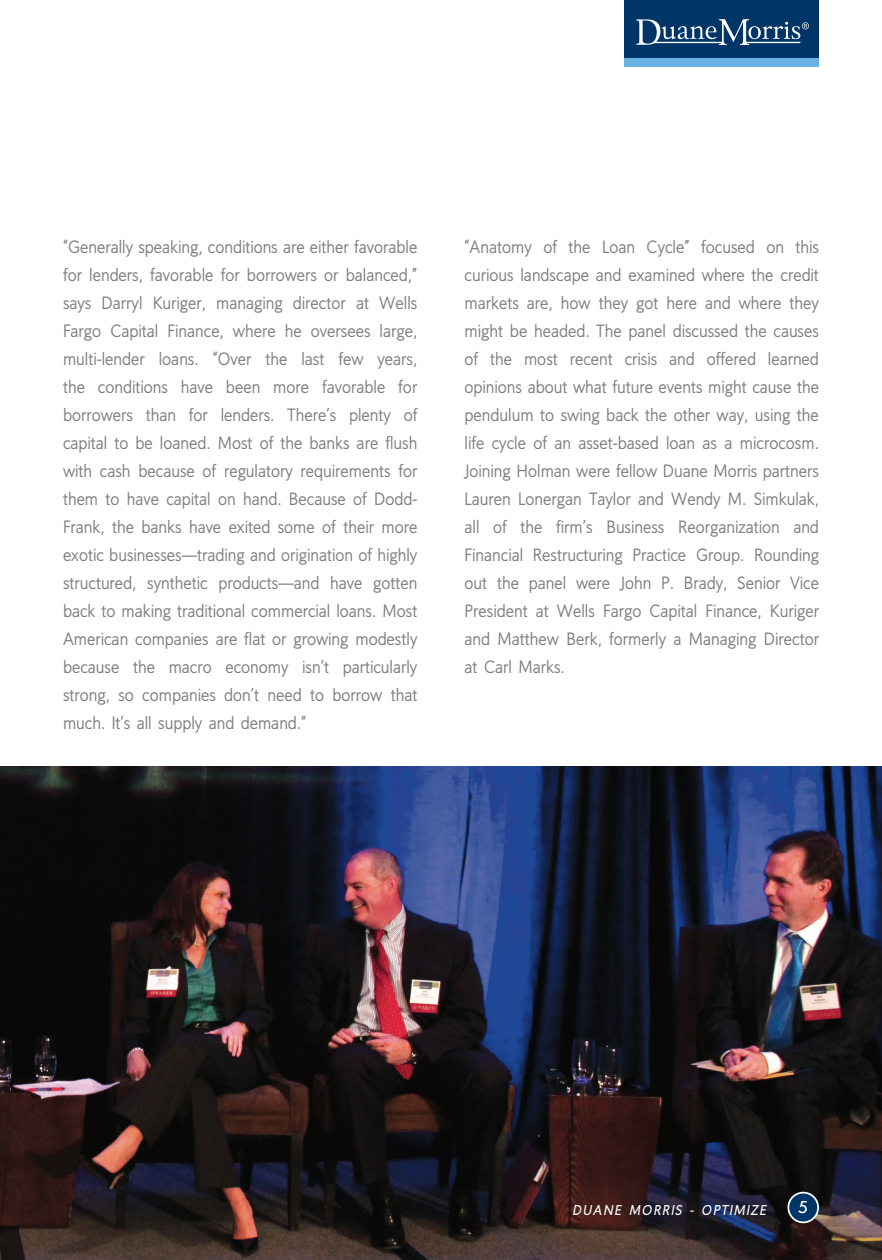
<style>
.page{position:relative;width:882px;height:1260px;background:#fff}
.page>*{position:absolute;margin:0;border:0;box-sizing:border-box;transform-origin:0 0}
.t1{font:19.25px "Tw Cen";color:#fff}
.t2{font:17.5px/28px "Oslo";color:#808083;text-align:justify;scale:.95 1}
.t3{font:italic 700 14px "Oslo";color:#fff;scale:.95 1}
</style>
<div class="page">
<div style="left:625px;top:0;width:194px;height:58px;background:#003667"></div>
<svg style="left:636px;top:19px;width:173px;height:26px"></svg>
<div style="left:625px;top:58px;width:194px;height:8px;background:#69b1e2"></div>
<img style="left:0;top:766px;width:882px;height:494px">
<div style="left:788px;top:1193px;width:30px;height:29px;background:#003667;border-radius:50%"></div>
<div style="left:788px;top:1192px;width:31px;height:31px;border:2px solid #fff;border-radius:50%"></div>
<p class="t2" style="left:63px;top:233px;width:375px">“Generally speaking, conditions are either favorable for lenders, favorable for borrowers or balanced,” says Darryl Kuriger, managing director at Wells Fargo Capital Finance, where he oversees large, multi-lender loans. “Over the last few years, the conditions have been more favorable for borrowers than for lenders. There’s plenty of capital to be loaned. Most of the banks are flush with cash because of regulatory requirements for them to have capital on hand. Because of Dodd-Frank, the banks have exited some of their more exotic businesses—trading and origination of highly structured, synthetic products—and have gotten back to making traditional commercial loans. Most American companies are flat or growing modestly because the macro economy isn’t particularly strong, so companies don’t need to borrow that much. It’s all supply and demand.”</p>
<p class="t2" style="left:465px;top:233px;width:375px">“Anatomy of the Loan Cycle” focused on this curious landscape and examined where the credit markets are, how they got here and where they might be headed. The panel discussed the causes of the most recent crisis and offered learned opinions about what future events might cause the pendulum to swing back the other way, using the life cycle of an asset-based loan as a microcosm.<br>Joining Holman were fellow Duane Morris partners Lauren Lonergan Taylor and Wendy M. Simkulak, all of the firm’s Business Reorganization and Financial Restructuring Practice Group. Rounding out the panel were John P. Brady, Senior Vice President at Wells Fargo Capital Finance, Kuriger and Matthew Berk, formerly a Managing Director at Carl Marks.</p>
<p class="t3" style="left:572px;top:1202px;width:147px">DUANE MORRIS - OPT</p>
<p class="t3" style="left:729px;top:1202px;width:43px">IMIZE</p>
<p class="t1" style="left:798px;top:1196px;width:12px">5</p>
</div>
